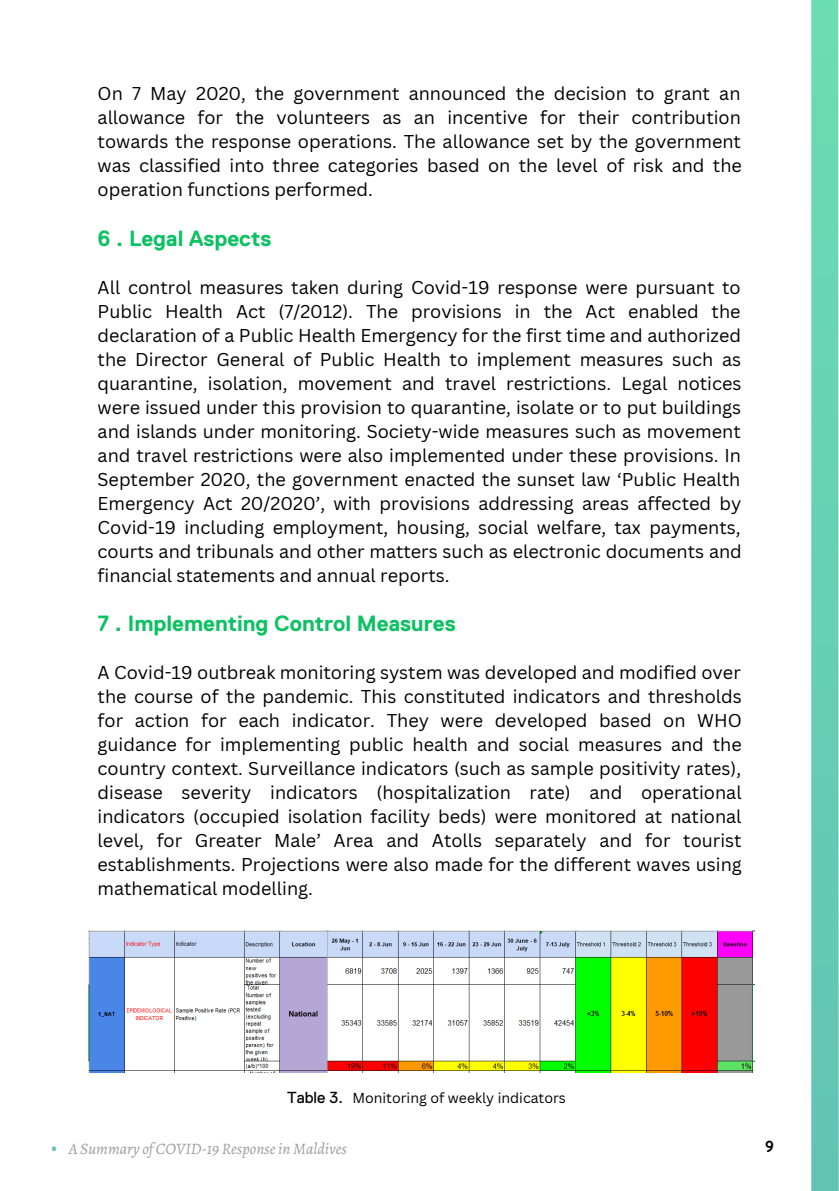
<style>
.page{position:relative;width:839px;height:1191px;background:#fff}
.page>*{position:absolute;margin:0;border:0;box-sizing:border-box;transform-origin:0 0}
.t1{font:500 35.8px "Quicksand";color:#63c3b3}
.t2{font:700 22px "Replica Pro";color:#0bc162}
.t3{font:18px/24px "Canva Sans";color:#000;text-align:justify}
.t4{font:italic 16px "Alegreya";color:#9d9d9d}
.t5{font:16px "Replica Pro";color:#000}
.t6{font:700 16px "Quicksand";color:#000}
.t7{font:14px "Canva Sans";color:#000}
</style>
<div class="page">
<img style="left:88px;top:930px;width:666px;height:143px">
<svg style="left:811px;top:0;width:27px;height:1191px;background:#68d0b3"></svg>
<p class="t3" style="left:98px;top:81px;width:645px">On 7 May 2020, the government announced the decision to grant an allowance for the volunteers as an incentive for their contribution towards the response operations. The allowance set by the government was classified into three categories based on the level of risk and the operation functions performed.</p>
<p class="t2" style="left:98px;top:226px;width:175px">6 . Legal Aspects</p>
<p class="t3" style="left:98px;top:275px;width:645px">All control measures taken during Covid-19 response were pursuant to Public Health Act (7/2012). The provisions in the Act enabled the declaration of a Public Health Emergency for the first time and authorized the Director General of Public Health to implement measures such as quarantine, isolation, movement and travel restrictions. Legal notices were issued under this provision to quarantine, isolate or to put buildings and islands under monitoring. Society-wide measures such as movement and travel restrictions were also implemented under these provisions. In September 2020, the government enacted the sunset law ‘Public Health Emergency Act 20/2020’, with provisions addressing areas affected by Covid-19 including employment, housing, social welfare, tax payments, courts and tribunals and other matters such as electronic documents and financial statements and annual reports.</p>
<p class="t2" style="left:98px;top:611px;width:359px">7 . Implementing Control Measures</p>
<p class="t3" style="left:98px;top:661px;width:645px">A Covid-19 outbreak monitoring system was developed and modified over the course of the pandemic. This constituted indicators and thresholds for action for each indicator. They were developed based on WHO guidance for implementing public health and social measures and the country context. Surveillance indicators (such as sample positivity rates), disease severity indicators (hospitalization rate) and operational indicators (occupied isolation facility beds) were monitored at national level, for Greater Male’ Area and Atolls separately and for tourist establishments. Projections were also made for the different waves using mathematical modelling.</p>
<p class="t5" style="left:287px;top:1089px;width:57px">Table 3.</p>
<p class="t7" style="left:352px;top:1088px;width:215px">Monitoring of weekly indicators</p>
<p class="t1" style="left:50px;top:1115px;width:9px">.</p>
<p class="t4" style="left:69px;top:1138px;width:280px">A Summary of COVID-19 Response in Maldives</p>
<p class="t6" style="left:765px;top:1136px;width:10px">9</p>
</div>
